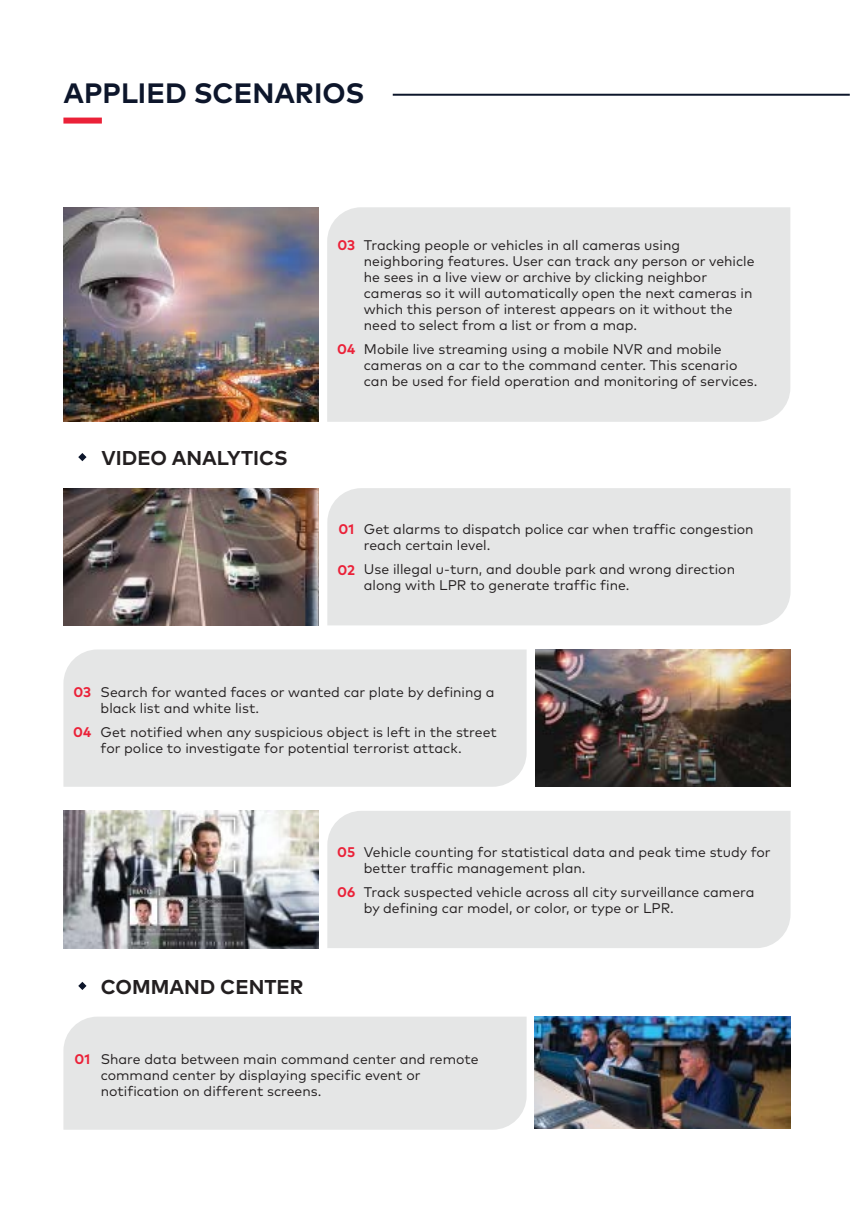
<style>
.page{position:relative;width:851px;height:1219px;background:#fff}
.page>*{position:absolute;margin:0;border:0;box-sizing:border-box;transform-origin:0 0}
.t1{font:700 28px "Mark Pro";color:#0d162b}
.t2{font:700 20px "Mark Pro";color:#231f20}
.t3{font:14px/16px "Mark Pro";color:#231f20}
.t4{font:700 14px "Mark Pro";color:#eb2138}
</style>
<div class="page">
<hr style="left:392px;top:94px;width:457px;height:2px;background:#0d162b">
<svg style="left:78px;top:982px;width:8px;height:8px"></svg>
<div style="left:63px;top:1017px;width:463px;height:113px;background:#e5e6e6"></div>
<img style="left:534px;top:1017px;width:256px;height:111px">
<div style="left:327px;top:207px;width:463px;height:215px;background:#e5e6e6"></div>
<img style="left:63px;top:207px;width:256px;height:215px">
<svg style="left:78px;top:453px;width:8px;height:8px"></svg>
<div style="left:327px;top:488px;width:463px;height:137px;background:#e5e6e6"></div>
<div style="left:63px;top:649px;width:463px;height:138px;background:#e5e6e6"></div>
<div style="left:327px;top:811px;width:463px;height:137px;background:#e5e6e6"></div>
<img style="left:63px;top:488px;width:256px;height:137px">
<img style="left:535px;top:650px;width:255px;height:137px">
<img style="left:63px;top:810px;width:256px;height:139px">
<div style="left:63px;top:118px;width:39px;height:6px;background:#eb2138"></div>
<h1 class="t1" style="left:63px;top:72px;width:302px">APPLIED SCENARIOS</h1>
<h2 class="t2" style="left:101px;top:442px;width:188px">VIDEO ANALYTICS</h2>
<p class="t4" style="left:337px;top:235px;width:19px">03</p>
<p class="t4" style="left:337px;top:339px;width:20px">04</p>
<p class="t3" style="left:364px;top:236px;width:392px">Tracking people or vehicles in all cameras using neighboring features. User can track any person or vehicle he sees in a live view or archive by clicking neighbor cameras so it will automatically open the next cameras in which this person of interest appears on it without the need to select from a list or from a map.</p>
<p class="t3" style="left:364px;top:340px;width:395px">Mobile live streaming using a mobile NVR and mobile cameras on a car to the command center. This scenario can be used for field operation and monitoring of services.</p>
<p class="t4" style="left:338px;top:519px;width:17px">01</p>
<p class="t4" style="left:337px;top:559px;width:19px">02</p>
<p class="t3" style="left:364px;top:520px;width:391px">Get alarms to dispatch police car when traffic congestion reach certain level.</p>
<p class="t3" style="left:364px;top:560px;width:372px">Use illegal u-turn, and double park and wrong direction along with LPR to generate traffic fine.</p>
<p class="t4" style="left:73px;top:682px;width:19px">03</p>
<p class="t4" style="left:73px;top:722px;width:20px">04</p>
<p class="t3" style="left:101px;top:683px;width:395px">Search for wanted faces or wanted car plate by defining a black list and white list.</p>
<p class="t3" style="left:101px;top:723px;width:397px">Get notified when any suspicious object is left in the street for police to investigate for potential terrorist attack.</p>
<p class="t4" style="left:337px;top:842px;width:20px">05</p>
<p class="t4" style="left:337px;top:882px;width:20px">06</p>
<p class="t3" style="left:364px;top:843px;width:408px">Vehicle counting for statistical data and peak time study for better traffic management plan.</p>
<p class="t3" style="left:364px;top:883px;width:392px">Track suspected vehicle across all city surveillance camera by defining car model, or color, or type or LPR.</p>
<h2 class="t2" style="left:101px;top:971px;width:204px">COMMAND CENTER</h2>
<p class="t4" style="left:74px;top:1048px;width:17px">01</p>
<p class="t3" style="left:101px;top:1049px;width:379px">Share data between main command center and remote command center by displaying specific event or notification on different screens.</p>
</div>
